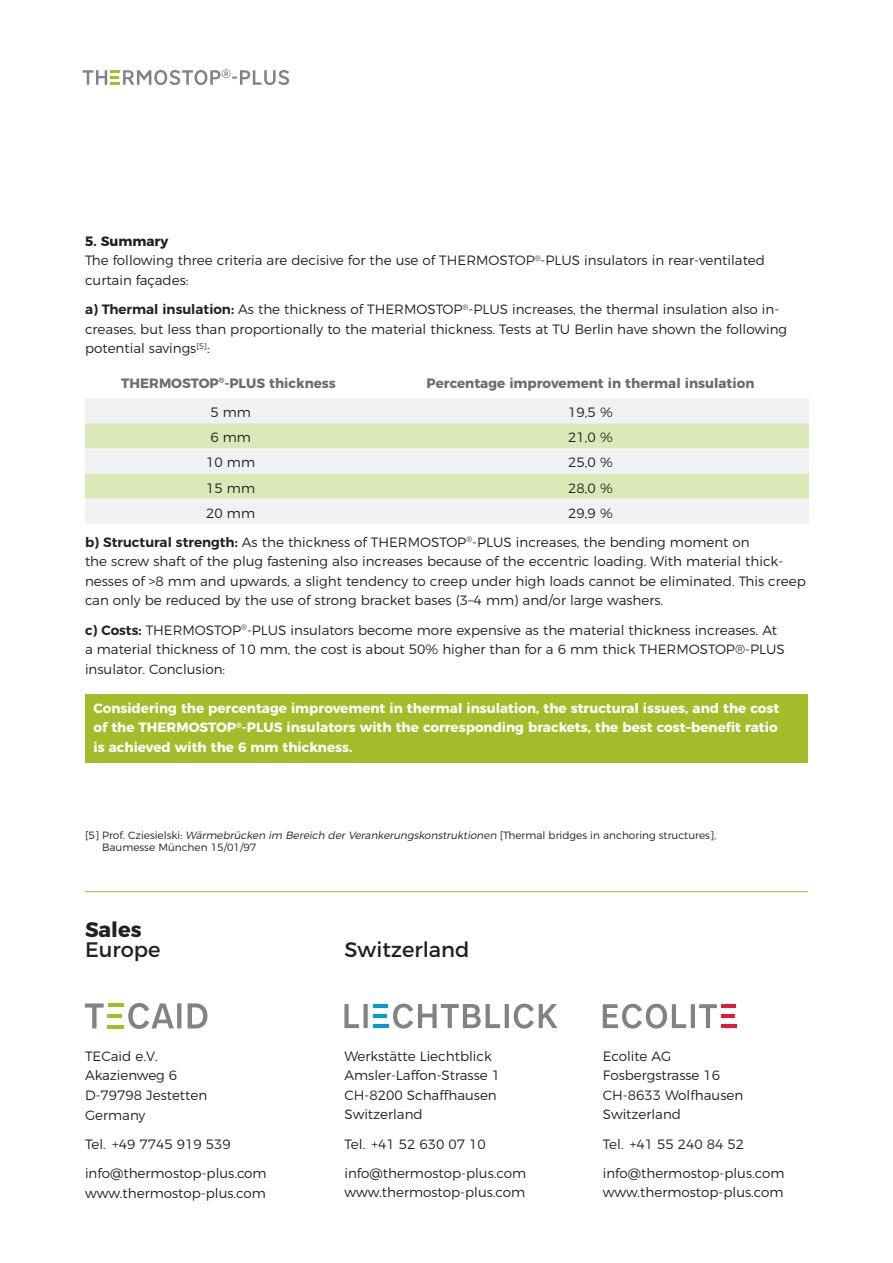
<style>
.page{position:relative;width:893px;height:1263px;background:#fff}
.page>*{position:absolute;margin:0;border:0;box-sizing:border-box;transform-origin:0 0}
.titel_14_13_regular{font:21px "Montserrat";color:#231f20}
.titel_14_13_fett{font:700 21px "Montserrat";color:#231f20}
.fliesstext_9_13{font:300 13.5px/19.5px "Montserrat";color:#231f20}
.fliesstext_9_13-2{font:700 13.5px "Montserrat";color:#fff}
.fliesstitel_9_13_gra{font:700 13.5px "Montserrat";color:#6c6d70}
.fliesstitel_9_13_sch{font:700 13.5px "Montserrat";color:#231f20}
.fussnote_7_8{font:300 10.5px "Montserrat";color:#231f20}
.s1{font-weight:600}
.s2{font-style:italic}
</style>
<div class="page">
<svg style="left:83px;top:69px;width:206px;height:16px"></svg>
<hr style="left:85px;top:891px;width:723px;height:1px;background:#a3bc2a">
<svg style="left:85px;top:1003px;width:122px;height:26px"></svg>
<hr style="left:108px;top:1003px;width:15px;height:4px;background:#a3bc2a">
<svg style="left:108px;top:1024px;width:16px;height:4px"></svg>
<hr style="left:108px;top:1014px;width:14px;height:3px;background:#a3bc2a">
<svg style="left:344px;top:1003px;width:213px;height:25px"></svg>
<hr style="left:373px;top:1004px;width:15px;height:4px;background:#009dd3">
<hr style="left:373px;top:1024px;width:16px;height:4px;background:#009dd3">
<hr style="left:373px;top:1014px;width:14px;height:4px;background:#009dd3">
<svg style="left:603px;top:1004px;width:114px;height:24px"></svg>
<hr style="left:721px;top:1004px;width:15px;height:4px;background:#e21931">
<hr style="left:721px;top:1024px;width:15px;height:4px;background:#e21931">
<hr style="left:721px;top:1014px;width:14px;height:4px;background:#e21931">
<div style="left:85px;top:695px;width:723px;height:68px;background:#a3bc2a"></div>
<div style="left:85px;top:399px;width:724px;height:124px;background:#f0f1f2"></div>
<svg style="left:85px;top:423px;width:724px;height:75px;fill:#dbe9b8"></svg>
<p class="fliesstitel_9_13_sch" style="left:85px;top:230px;width:85px">5. Summary</p>
<p class="fliesstext_9_13" style="left:85px;top:250px;width:681px">The following three criteria are decisive for the use of THERMOSTOP<sup>®</sup>-PLUS insulators in rear-ventilated</p>
<p class="fliesstext_9_13" style="left:85px;top:269px;width:105px">curtain façades:</p>
<p class="fliesstext_9_13" style="left:85px;top:298px;width:704px"><span class="s1">a) Thermal insulation:</span> As the thickness of THERMOSTOP<sup>®</sup>-PLUS increases, the thermal insulation also in&shy;creases, but less than proportionally to the material thickness. Tests at TU Berlin have shown the following potential savings<sup>[5]</sup>:</p>
<p class="fliesstitel_9_13_gra" style="left:121px;top:372px;width:216px">THERMOSTOP<sup>®</sup>-PLUS thickness</p>
<p class="fliesstitel_9_13_gra" style="left:427px;top:372px;width:329px">Percentage improvement in thermal insulation</p>
<p class="fliesstext_9_13" style="left:210px;top:402px;width:42px">5 mm</p>
<p class="fliesstext_9_13" style="left:568px;top:402px;width:46px">19,5 %</p>
<p class="fliesstext_9_13" style="left:210px;top:427px;width:42px">6 mm</p>
<p class="fliesstext_9_13" style="left:568px;top:427px;width:46px">21,0 %</p>
<p class="fliesstext_9_13" style="left:206px;top:452px;width:50px">10 mm</p>
<p class="fliesstext_9_13" style="left:568px;top:452px;width:46px">25,0 %</p>
<p class="fliesstext_9_13" style="left:206px;top:477px;width:50px">15 mm</p>
<p class="fliesstext_9_13" style="left:568px;top:477px;width:46px">28,0 %</p>
<p class="fliesstext_9_13" style="left:206px;top:502px;width:50px">20 mm</p>
<p class="fliesstext_9_13" style="left:568px;top:502px;width:46px">29,9 %</p>
<p class="fliesstext_9_13" style="left:85px;top:531px;width:666px"><span class="s1">b) Structural strength:</span> As the thickness of THERMOSTOP<sup>®</sup>-PLUS increases, the bending moment on</p>
<p class="fliesstext_9_13" style="left:85px;top:551px;width:722px">the screw shaft of the plug fastening also increases because of the eccentric loading. With material thick&shy;nesses of &gt;8 mm and upwards, a slight tendency to creep under high loads cannot be eliminated. This creep can only be reduced by the use of strong bracket bases (3–4 mm) and/or large washers.</p>
<p class="fliesstext_9_13" style="left:85px;top:619px;width:701px"><span class="s1">c) Costs:</span> THERMOSTOP<sup>®</sup>-PLUS insulators become more expensive as the material thickness increases. At a material thickness of 10 mm, the cost is about 50% higher than for a 6 mm thick THERMOSTOP®-PLUS insulator. Conclusion:</p>
<p class="fliesstext_9_13-2" style="left:94px;top:697px;width:687px">Considering the percentage improvement in thermal insulation, the structural issues, and the cost</p>
<p class="fliesstext_9_13-2" style="left:94px;top:716px;width:686px">of the THERMOSTOP<sup>®</sup>-PLUS insulators with the corresponding brackets, the best cost–benefit ratio</p>
<p class="fliesstext_9_13-2" style="left:94px;top:736px;width:260px">is achieved with the 6 mm thickness.</p>
<p class="fussnote_7_8" style="left:85px;top:827px;width:633px">[5] Prof. Cziesielski: <span class="s2">Wärmebrücken im Bereich derVerankerungskonstruktionen</span> [Thermal bridges in anchoring structures],</p>
<p class="fussnote_7_8" style="left:102px;top:839px;width:156px">Baumesse München 15/01/97</p>
<p class="titel_14_13_fett" style="left:85px;top:912px;width:58px">Sales</p>
<p class="titel_14_13_regular" style="left:85px;top:932px;width:77px">Europe</p>
<p class="titel_14_13_regular" style="left:345px;top:932px;width:126px">Switzerland</p>
<p class="fliesstext_9_13" style="left:85px;top:1045px;width:74px">TECaid e.V.</p>
<p class="fliesstext_9_13" style="left:85px;top:1065px;width:94px">Akazienweg 6</p>
<p class="fliesstext_9_13" style="left:85px;top:1084px;width:124px">D-79798 Jestetten</p>
<p class="fliesstext_9_13" style="left:85px;top:1104px;width:62px">Germany</p>
<p class="fliesstext_9_13" style="left:85px;top:1133px;width:147px">Tel. +49 7745 919 539</p>
<p class="fliesstext_9_13" style="left:85px;top:1162px;width:183px">info@thermostop-plus.com</p>
<p class="fliesstext_9_13" style="left:85px;top:1182px;width:182px">www.thermostop-plus.com</p>
<p class="fliesstext_9_13" style="left:344px;top:1045px;width:149px">Werkstätte Liechtblick</p>
<p class="fliesstext_9_13" style="left:344px;top:1065px;width:157px">Amsler-Laffon-Strasse 1</p>
<p class="fliesstext_9_13" style="left:344px;top:1084px;width:154px">CH-8200 Schaffhausen</p>
<p class="fliesstext_9_13" style="left:344px;top:1104px;width:80px">Switzerland</p>
<p class="fliesstext_9_13" style="left:344px;top:1133px;width:143px">Tel. +41 52 630 07 10</p>
<p class="fliesstext_9_13" style="left:344px;top:1162px;width:183px">info@thermostop-plus.com</p>
<p class="fliesstext_9_13" style="left:344px;top:1182px;width:182px">www.thermostop-plus.com</p>
<p class="fliesstext_9_13" style="left:603px;top:1045px;width:70px">Ecolite AG</p>
<p class="fliesstext_9_13" style="left:603px;top:1065px;width:119px">Fosbergstrasse 16</p>
<p class="fliesstext_9_13" style="left:603px;top:1084px;width:142px">CH-8633 Wolfhausen</p>
<p class="fliesstext_9_13" style="left:603px;top:1104px;width:80px">Switzerland</p>
<p class="fliesstext_9_13" style="left:603px;top:1133px;width:143px">Tel. +41 55 240 84 52</p>
<p class="fliesstext_9_13" style="left:603px;top:1162px;width:183px">info@thermostop-plus.com</p>
<p class="fliesstext_9_13" style="left:603px;top:1182px;width:182px">www.thermostop-plus.com</p>
</div>
